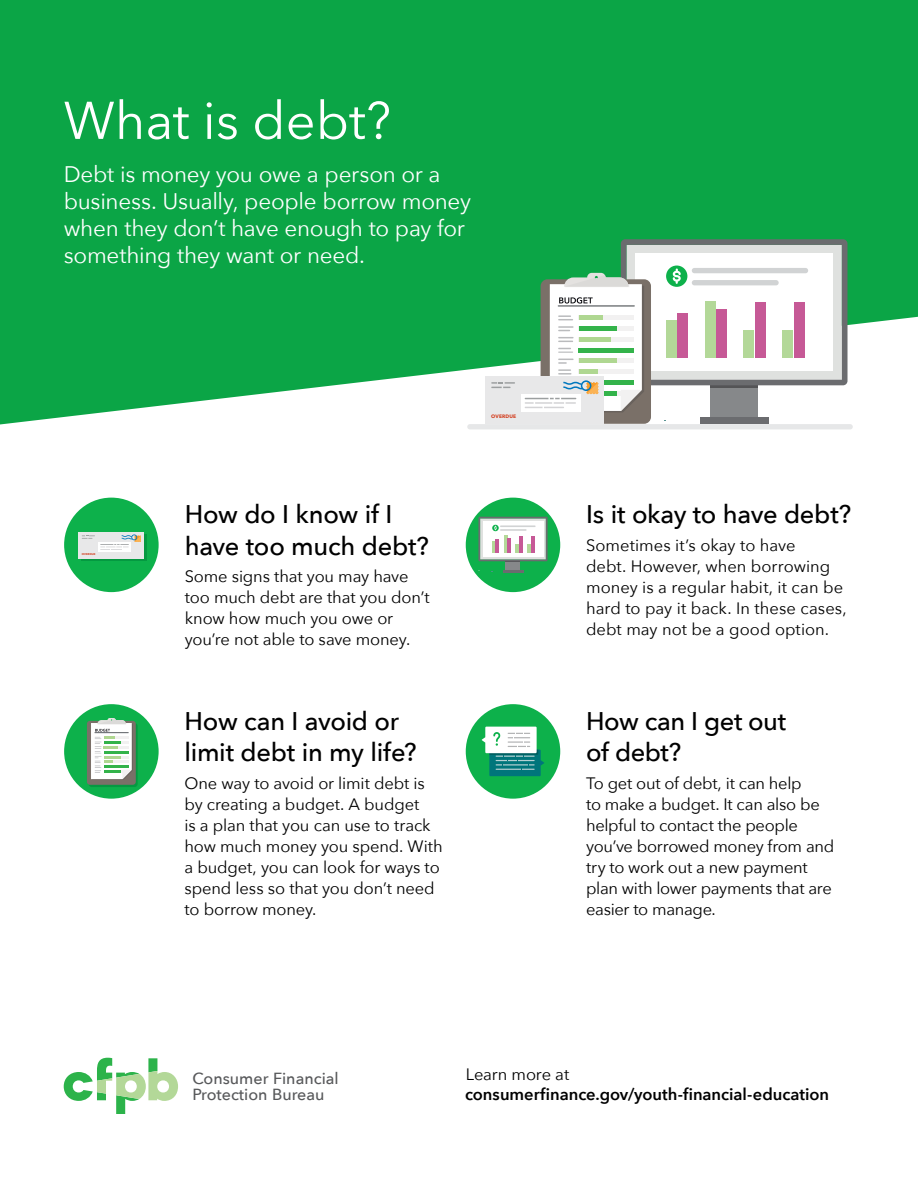
<style>
.page{position:relative;width:918px;height:1188px;background:#fff}
.page>*{position:absolute;margin:0;border:0;box-sizing:border-box;transform-origin:0 0}
.t1{font:52.5px "Avenir Next";color:#fff}
.t2{font:500 25.5px/31.5px "Avenir Next";letter-spacing:-.01em;color:#000}
.t3{font:22.5px/27px "Avenir Next";letter-spacing:-.01em;color:#fff}
.t4{font:16.5px/21px "Avenir Next";letter-spacing:-.01em;color:#000}
.t5{font:600 16.5px "Avenir Next";color:#000}
.t6{font:500 16.05px/16.3px "Avenir Next";color:#58595b}
.t7{font:700 4.95px "Avenir Next";letter-spacing:.025em;color:#d33e1f}
.t8{font:700 2.7px "Avenir Next";letter-spacing:.025em;color:#d33e1f}
</style>
<div class="page">
<svg style="left:0;top:0;width:918px;height:424px;background:#1bab52"></svg>
<svg style="left:64px;top:1058px;width:114px;height:56px"></svg>
<div style="left:711px;top:388px;width:47px;height:30px;background:#86888a"></div>
<div style="left:700px;top:417px;width:68px;height:7px;background:#6b6c6f"></div>
<div style="left:541px;top:279px;width:110px;height:145px;background:#7a7068;border-radius:7px"></div>
<div style="left:485px;top:376px;width:119px;height:48px;background:#e8e8e9"></div>
<div style="left:521px;top:394px;width:59px;height:18px;background:#fff"></div>
<svg style="left:491px;top:382px;width:24px;height:6px"></svg>
<svg style="left:525px;top:239px;width:323px;height:173px"></svg>
<div style="left:467px;top:424px;width:386px;height:5px;background:#e6e7e8;border-radius:3px"></div>
<div style="left:64px;top:498px;width:95px;height:94px;background:#0db14b;border-radius:50%"></div>
<div style="left:81px;top:535px;width:66px;height:26px;background:linear-gradient(to right,#059941,#059941)"></div>
<div style="left:78px;top:532px;width:66px;height:26px;background:#e8e8e9"></div>
<div style="left:98px;top:542px;width:33px;height:10px;background:#fff"></div>
<svg style="left:82px;top:534px;width:59px;height:16px"></svg>
<div style="left:64px;top:704px;width:95px;height:95px;background:#0db14b;border-radius:50%"></div>
<div style="left:89px;top:723px;width:49px;height:64px;background:#059941;border-radius:3px"></div>
<div style="left:87px;top:721px;width:49px;height:64px;background:#7a7068;border-radius:3px"></div>
<svg style="left:91px;top:718px;width:42px;height:62px;background:#ccdfcd"></svg>
<div style="left:466px;top:498px;width:94px;height:94px;background:#0db14b;border-radius:50%"></div>
<div style="left:506px;top:562px;width:14px;height:9px;background:#86888a"></div>
<hr style="left:503px;top:571px;width:20px;height:2px;background:#6b6c6f">
<svg style="left:478px;top:517px;width:70px;height:45px;background:#d3d7d2"></svg>
<hr style="left:531px;top:536px;width:4px;height:17px;background:#c65996">
<hr style="left:500px;top:525px;width:36px;height:2px;background:#d1d3d4">
<hr style="left:500px;top:529px;width:27px;height:2px;background:#d1d3d4">
<div style="left:466px;top:704px;width:94px;height:95px;background:#0db14b;border-radius:50%"></div>
<svg style="left:482px;top:727px;width:62px;height:49px"></svg>
<h1 class="t1" style="left:64px;top:76px;width:329px">What is debt?</h1>
<h3 class="t3" style="left:64px;top:160px;width:409px">Debt is money you owe a person or a business. Usually, people borrow money when they don’t have enough to pay for something they want or need.</h3>
<p class="t8" style="left:82px;top:552px;width:15px">OVERDUE</p>
<h2 class="t2" style="left:185px;top:498px;width:246px">How do I know if I have too much debt?</h2>
<p class="t4" style="left:185px;top:565px;width:247px">Some signs that you may have too much debt are that you don’t know how much you owe or you’re not able to save money.</p>
<h2 class="t2" style="left:184px;top:704px;width:234px">How can I avoid or limit debt in my life?</h2>
<p class="t4" style="left:184px;top:772px;width:260px">One way to avoid or limit debt is by creating a budget. A budget<br>is a plan that you can use to track how much money you spend. With a budget, you can look for ways to spend less so that you don’t need to borrow money.</p>
<p class="t7" style="left:491px;top:412px;width:26px">OVERDUE</p>
<h2 class="t2" style="left:586px;top:498px;width:267px">Is it okay to have debt?</h2>
<p class="t4" style="left:586px;top:534px;width:262px">Sometimes it’s okay to have<br>debt. However, when borrowing money is a regular habit, it can be hard to pay it back. In these cases, debt may not be a good option.</p>
<h2 class="t2" style="left:586px;top:704px;width:202px">How can I get out of debt?</h2>
<p class="t4" style="left:586px;top:772px;width:250px">To get out of debt, it can help<br>to make a budget. It can also be helpful to contact the people you’ve borrowed money from and try to work out a new payment plan with lower payments that are easier to manage.</p>
<p class="t6" style="left:192px;top:1070px;width:148px">Consumer Financial<br>Protection Bureau</p>
<p class="t4" style="left:466px;top:1063px;width:105px">Learn more at</p>
<p class="t5" style="left:465px;top:1080px;width:366px">consumerfinance.gov/youth-financial-education</p>
</div>
